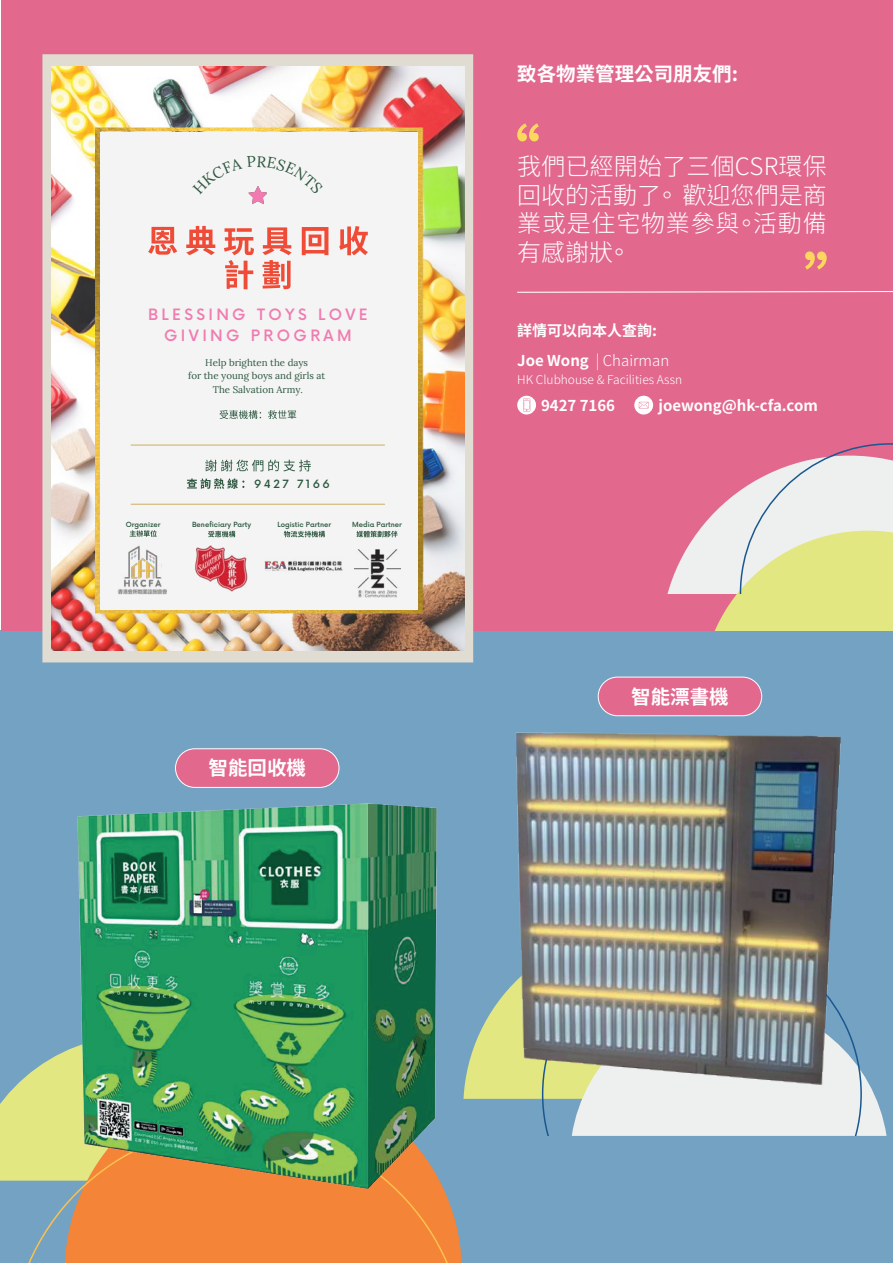
<style>
.page{position:relative;width:893px;height:1263px;background:#fff}
.page>*{position:absolute;margin:0;border:0;box-sizing:border-box;transform-origin:0 0}
.t1{font:300 24px/28.5px "Noto Sans TC";letter-spacing:.01em;color:#fff;text-align:justify}
.t2{font:700 19.5px "Noto Sans TC";color:#fff}
.t3{font:500 15.3px/21.6px "Now";letter-spacing:.22em;color:#f17bb0;text-align:center}
.t4{font:700 15px/29.8px "Noto Sans TC";color:#fff}
.t5{font:300 12px "Noto Sans TC";color:#fff}
.t6{font:500 11.1px "Now";letter-spacing:.22em;color:#2c563f}
.t7{font:9.75px/13.5px "Lora";color:#2c563f;text-align:center}
.t8{font:500 6.9px "Now";color:#2c563f}
.s1{font-weight:300}
</style>
<div class="page">
<div style="left:1px;top:630px;width:892px;height:633px;background:#74a2c2"></div>
<svg style="left:0;top:1035px;width:48px;height:145px"></svg>
<svg style="left:476px;top:1006px;width:19px;height:93px;fill:#e2e782"></svg>
<div style="left:1px;top:0;width:892px;height:630px;background:#e2688e"></div>
<div style="left:43px;top:55px;width:429px;height:607px;background:#e0dcd1"></div>
<div style="left:42px;top:54px;width:431px;height:608px;border:2px solid #e0dcd1"></div>
<img style="left:51px;top:67px;width:413px;height:583px">
<img style="left:95px;top:128px;width:328px;height:390px">
<img style="left:95px;top:518px;width:328px;height:96px">
<div style="left:100px;top:132px;width:318px;height:477px;background:#f3f4f3"></div>
<hr style="left:131px;top:444px;width:254px;height:2px;background:#cfb165">
<hr style="left:131px;top:504px;width:254px;height:1px;background:#cfb165">
<svg style="left:205px;top:460px;width:106px;height:11px"></svg>
<svg style="left:187px;top:478px;width:57px;height:11px"></svg>
<img style="left:124px;top:545px;width:38px;height:42px">
<img style="left:354px;top:550px;width:46px;height:47px">
<img style="left:118px;top:587px;width:49px;height:8px">
<img style="left:195px;top:545px;width:53px;height:47px">
<img style="left:264px;top:561px;width:79px;height:11px">
<svg style="left:148px;top:227px;width:29px;height:28px"></svg>
<svg style="left:186px;top:226px;width:29px;height:29px"></svg>
<svg style="left:302px;top:227px;width:26px;height:28px"></svg>
<svg style="left:339px;top:226px;width:29px;height:29px"></svg>
<svg style="left:224px;top:228px;width:30px;height:61px"></svg>
<svg style="left:262px;top:227px;width:30px;height:62px"></svg>
<svg style="left:220px;top:410px;width:41px;height:9px"></svg>
<svg style="left:268px;top:410px;width:28px;height:9px"></svg>
<svg style="left:284px;top:531px;width:41px;height:6px"></svg>
<svg style="left:130px;top:530px;width:27px;height:7px"></svg>
<svg style="left:208px;top:531px;width:27px;height:6px"></svg>
<svg style="left:356px;top:531px;width:42px;height:6px"></svg>
<svg style="left:10px;top:1125px;width:452px;height:138px"></svg>
<img style="left:48px;top:781px;width:428px;height:421px">
<svg style="left:862px;top:1074px;width:24px;height:62px"></svg>
<svg style="left:543px;top:1115px;width:319px;height:21px"></svg>
<img style="left:495px;top:732px;width:368px;height:383px">
<svg style="left:517px;top:291px;width:376px;height:2px"></svg>
<svg style="left:805px;top:251px;width:22px;height:19px"></svg>
<svg style="left:517px;top:123px;width:22px;height:18px"></svg>
<svg style="left:517px;top:396px;width:19px;height:18px"></svg>
<svg style="left:523px;top:399px;width:7px;height:13px"></svg>
<svg style="left:634px;top:396px;width:19px;height:18px"></svg>
<svg style="left:639px;top:402px;width:10px;height:6px"></svg>
<svg style="left:667px;top:443px;width:226px;height:187px"></svg>
<div style="left:176px;top:749px;width:163px;height:38px;background:#e2688e;border-radius:19px"></div>
<div style="left:175px;top:748px;width:164px;height:40px;border:1px solid #fff;border-radius:19px"></div>
<div style="left:598px;top:677px;width:164px;height:39px;background:#e2688e;border-radius:19px"></div>
<div style="left:598px;top:677px;width:164px;height:39px;border:1px solid #fff;border-radius:19px"></div>
<svg style="left:248px;top:186px;width:19px;height:18px"></svg>
<h3 class="t3" style="left:148px;top:302px;width:221px">BLESSING TOYS LOVE<br>GIVING PROGRAM</h3>
<p class="t7" style="left:188px;top:355px;width:139px">Help brighten the days<br>for the young boys and girls at<br>The Salvation Army.</p>
<p class="t6" style="left:254px;top:475px;width:77px">9427 7166</p>
<p class="t8" style="left:126px;top:519px;width:36px">Organizer</p>
<p class="t8" style="left:192px;top:519px;width:61px">Beneficiary Party</p>
<p class="t8" style="left:278px;top:519px;width:55px">Logistic Partner</p>
<p class="t8" style="left:352px;top:519px;width:51px">Media Partner</p>
<h2 class="t2" style="left:208px;top:757px;width:99px">智能回收機</h2>
<h2 class="t2" style="left:517px;top:63px;width:222px">致各物業管理公司朋友們:</h2>
<h1 class="t1" style="left:517px;top:153px;width:311px">我們已經開始了三個CSR環保回收的活動了。 歡迎您們是商業或是住宅物業參與。活動備有感謝狀。</h1>
<h3 class="t4" style="left:517px;top:316px;width:154px">詳情可以向本人查詢:<br>Joe Wong <span class="s1">| Chairman</span></h3>
<p class="t5" style="left:517px;top:373px;width:167px">HK Clubhouse &amp; Facilities Assn</p>
<h3 class="t4" style="left:541px;top:391px;width:76px">9427 7166</h3>
<h3 class="t4" style="left:658px;top:391px;width:161px">joewong@hk-cfa.com</h3>
<h2 class="t2" style="left:631px;top:685px;width:99px">智能漂書機</h2>
</div>
